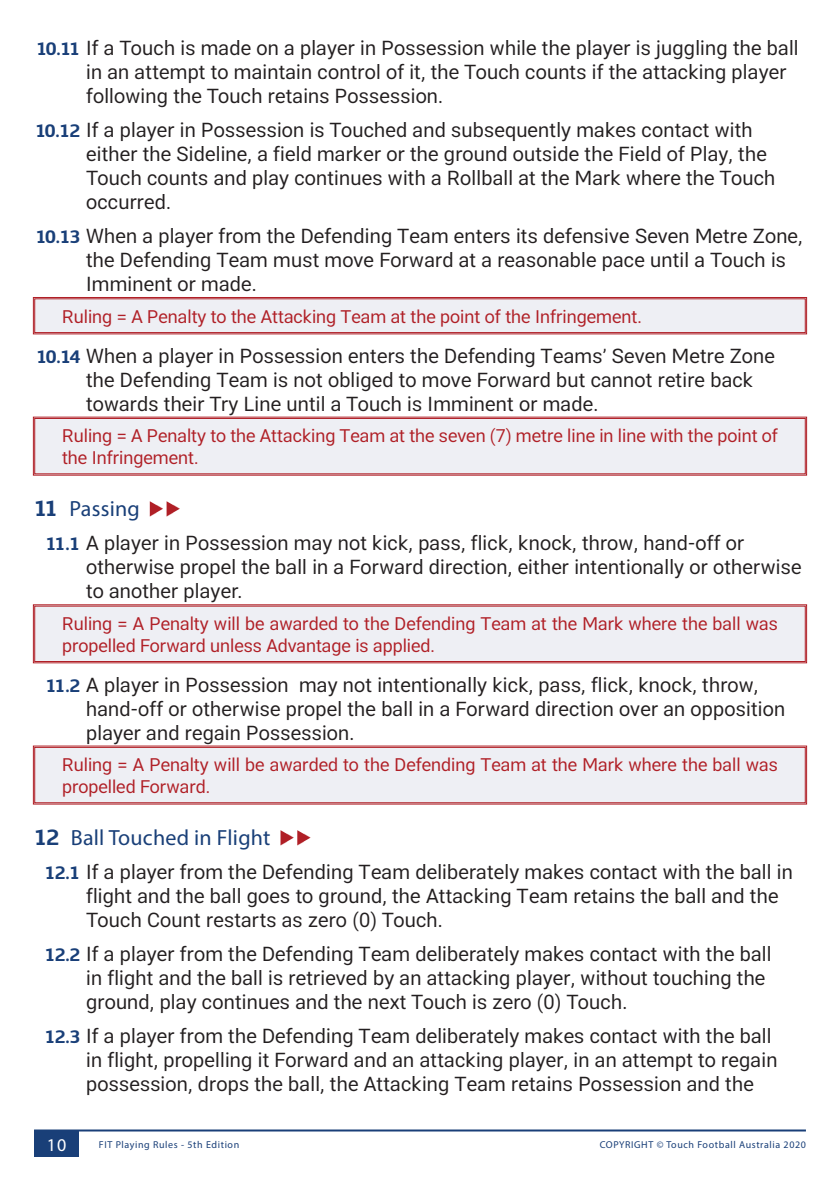
<style>
.page{position:relative;width:840px;height:1191px;background:#fff}
.page>*{position:absolute;margin:0;border:0;box-sizing:border-box;transform-origin:0 0}
.t1{font:22px "Myriad Pro";letter-spacing:.01em;color:#193f78}
.t2{font:20px/24px "RL2";letter-spacing:.01em;color:#231f20}
.Ruling_Paragraph_Sty{font:18px/21.6px "RL2";color:#b01f26}
.t3{font:18px "Myriad Pro";color:#fff}
.t4{font:10px "Myriad Pro";letter-spacing:.06em;color:#193f78}
.s1{font-family:"RL Font";font-weight:700;font-size:18px;color:#193f78}
.s2{font-family:"RL Font";font-weight:700}
</style>
<div class="page">
<div style="left:33px;top:297px;width:773px;height:37px;background:#eeeff4"></div>
<div style="left:34px;top:298px;width:771px;height:35px;border:1px solid #b01f26"></div>
<svg style="left:33px;top:416px;width:773px;height:60px;background:#ebe6eb"></svg>
<div style="left:34px;top:418px;width:771px;height:56px;border:1px solid #b01f26"></div>
<div style="left:33px;top:604px;width:773px;height:59px;background:#eeeff4"></div>
<div style="left:34px;top:606px;width:771px;height:56px;border:1px solid #b01f26"></div>
<div style="left:33px;top:745px;width:773px;height:59px;background:#eeeff4"></div>
<div style="left:34px;top:747px;width:771px;height:56px;border:1px solid #b01f26"></div>
<svg style="left:150px;top:501px;width:29px;height:15px"></svg>
<svg style="left:280px;top:830px;width:30px;height:15px"></svg>
<hr style="left:34px;top:1129px;width:771px;height:2px;background:#193f78">
<div style="left:34px;top:1130px;width:45px;height:27px;background:#193f78"></div>
<p class="t2" style="left:86px;top:35px;width:713px;text-indent:-50px"><span class="s1">10.11</span> If a Touch is made on a player in Possession while the player is juggling the ball in an attempt to maintain control of it, the Touch counts if the attacking player following the Touch retains Possession.</p>
<p class="t2" style="left:86px;top:117px;width:690px;text-indent:-51px"><span class="s1">10.12</span> If a player in Possession is Touched and subsequently makes contact with either the Sideline, a field marker or the ground outside the Field of Play, the Touch counts and play continues with a Rollball at the Mark where the Touch occurred.</p>
<p class="t2" style="left:86px;top:223px;width:717px;text-indent:-50px"><span class="s1">10.13</span> When a player from the Defending Team enters its defensive Seven Metre Zone, the Defending Team must move Forward at a reasonable pace until a Touch is<br>Imminent or made.</p>
<p class="Ruling_Paragraph_Sty" style="left:62px;top:305px;width:581px">Ruling = A Penalty to the Attacking Team at the point of the Infringement.</p>
<p class="t2" style="left:86px;top:343px;width:690px;text-indent:-50px"><span class="s1">10.14</span> When a player in Possession enters the Defending Teams’ Seven Metre Zone the Defending Team is not obliged to move Forward but cannot retire back towards their Try Line until a Touch is Imminent or made.</p>
<p class="Ruling_Paragraph_Sty" style="left:62px;top:424px;width:717px">Ruling = A Penalty to the Attacking Team at the seven (7) metre line in line with the point of the Infringement.</p>
<p class="t1" style="left:34px;top:495px;width:107px"><span class="s2">11</span> Passing</p>
<p class="t2" style="left:86px;top:530px;width:716px;text-indent:-40px"><span class="s1">11.1</span> A player in Possession may not kick, pass, flick, knock, throw, hand-off or otherwise propel the ball in a Forward direction, either intentionally or otherwise to another player.</p>
<p class="Ruling_Paragraph_Sty" style="left:62px;top:612px;width:717px">Ruling = A Penalty will be awarded to the Defending Team at the Mark where the ball was propelled Forward unless Advantage is applied.</p>
<p class="t2" style="left:86px;top:672px;width:700px;text-indent:-40px"><span class="s1">11.2</span> A player in Possession may not intentionally kick, pass, flick, knock, throw, hand-off or otherwise propel the ball in a Forward direction over an opposition player and regain Possession.</p>
<p class="Ruling_Paragraph_Sty" style="left:62px;top:753px;width:717px">Ruling = A Penalty will be awarded to the Defending Team at the Mark where the ball was propelled Forward.</p>
<p class="t1" style="left:34px;top:824px;width:238px"><span class="s2">12</span> Ball Touched in Flight</p>
<p class="t2" style="left:86px;top:859px;width:707px;text-indent:-41px"><span class="s1">12.1</span> If a player from the Defending Team deliberately makes contact with the ball in flight and the ball goes to ground, the Attacking Team retains the ball and the<br>Touch Count restarts as zero (0) Touch.</p>
<p class="t2" style="left:86px;top:941px;width:686px;text-indent:-41px"><span class="s1">12.2</span> If a player from the Defending Team deliberately makes contact with the ball in flight and the ball is retrieved by an attacking player, without touching the ground, play continues and the next Touch is zero (0) Touch.</p>
<p class="t2" style="left:86px;top:1023px;width:692px;text-indent:-41px"><span class="s1">12.3</span> If a player from the Defending Team deliberately makes contact with the ball in flight, propelling it Forward and an attacking player, in an attempt to regain possession, drops the ball, the Attacking Team retains Possession and the</p>
<p class="t3" style="left:47px;top:1133px;width:21px">10</p>
<p class="t4" style="left:99px;top:1139px;width:142px">FIT Playing Rules - 5th Edition</p>
<p class="t4" style="left:599px;top:1139px;width:207px">COPYRIGHT © Touch Football Australia 2020</p>
</div>
